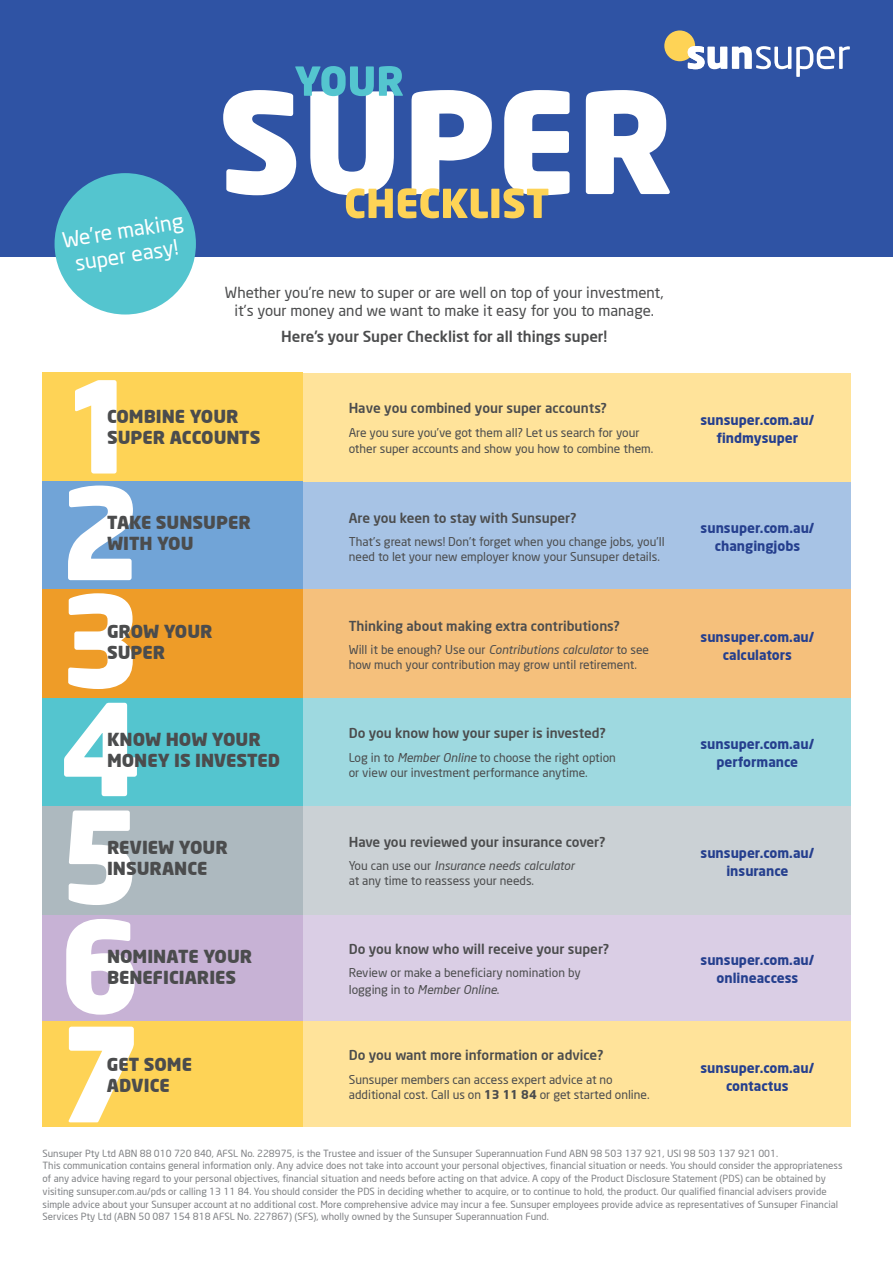
<style>
.page{position:relative;width:893px;height:1263px;background:#fff}
.page>*{position:absolute;margin:0;border:0;box-sizing:border-box;transform-origin:0 0}
.t1{font:21px/25.2px "Neo Sans";color:#fff;text-align:center}
.t2{font:900 17.55px/21.1px "Neo Sans";color:#4b4c4d}
.t3{font:15px/18px "Neo Sans";color:#4b4c4d;text-align:center}
.t4{font:500 15px "Neo Sans";color:#4b4c4d}
.t5{font:500 13.5px "Neo Sans";color:#4b4c4d}
.t6{font:700 13.5px/18px "Neo Sans";color:#253f8e;text-align:center}
.t7{font:12px/15px "Neo Sans";color:#4b4c4d}
.t8{font:9.75px/12.8px "Neo Sans";color:#808285}
.s1{font-style:italic}
.s2{font-weight:700}
</style>
<div class="page">
<div style="left:303px;top:1015px;width:547px;height:112px;background:#ffe39a"></div>
<div style="left:43px;top:1020px;width:260px;height:107px;background:#fed356"></div>
<svg style="left:69px;top:1027px;width:65px;height:95px"></svg>
<div style="left:303px;top:480px;width:547px;height:109px;background:#a7c3e5"></div>
<div style="left:303px;top:697px;width:547px;height:109px;background:#9ed9e0"></div>
<div style="left:303px;top:914px;width:547px;height:107px;background:#dacee5"></div>
<div style="left:303px;top:373px;width:547px;height:108px;background:#ffe39a"></div>
<div style="left:303px;top:589px;width:547px;height:108px;background:#f5c07c"></div>
<div style="left:303px;top:806px;width:547px;height:108px;background:#cbd1d5"></div>
<div style="left:0;top:0;width:893px;height:256px;background:#2f53a4"></div>
<div style="left:42px;top:481px;width:261px;height:108px;background:#71a4d7"></div>
<svg style="left:68px;top:485px;width:65px;height:95px"></svg>
<div style="left:42px;top:698px;width:261px;height:108px;background:#54c5cf"></div>
<svg style="left:64px;top:703px;width:73px;height:93px"></svg>
<div style="left:42px;top:914px;width:261px;height:107px;background:#c7b2d5"></div>
<svg style="left:66px;top:919px;width:69px;height:96px"></svg>
<div style="left:42px;top:373px;width:261px;height:108px;background:#fed356"></div>
<svg style="left:75px;top:380px;width:42px;height:93px"></svg>
<div style="left:42px;top:589px;width:261px;height:109px;background:#ee9c28"></div>
<svg style="left:68px;top:593px;width:65px;height:96px"></svg>
<div style="left:42px;top:806px;width:261px;height:108px;background:#adb9bf"></div>
<svg style="left:69px;top:810px;width:63px;height:95px"></svg>
<svg style="left:223px;top:90px;width:447px;height:105px;fill:#fff"></svg>
<svg style="left:346px;top:188px;width:202px;height:30px"></svg>
<svg style="left:295px;top:66px;width:108px;height:30px"></svg>
<div style="left:55px;top:173px;width:141px;height:141px;background:#54c5cf;border-radius:50%"></div>
<div style="left:664px;top:30px;width:31px;height:31px;background:#fed356;border-radius:50%"></div>
<svg style="left:688px;top:46px;width:162px;height:31px"></svg>
<p class="t1" style="left:61px;top:227px;width:123px;rotate:-9deg">We’re making super easy!</p>
<p class="t3" style="left:225px;top:283px;width:440px">Whether you’re new to super or are well on top of your investment, it’s your money and we want to make it easy for you to manage.</p>
<p class="t4" style="left:281px;top:327px;width:328px">Here’s your Super Checklist for all things super!</p>
<p class="t2" style="left:107px;top:406px;width:155px">COMBINE YOUR<br>SUPER ACCOUNTS</p>
<p class="t2" style="left:107px;top:511px;width:145px">TAKE SUNSUPER<br>WITH YOU</p>
<p class="t2" style="left:107px;top:620px;width:107px">GROW YOUR<br>SUPER</p>
<p class="t2" style="left:107px;top:728px;width:175px">KNOW HOW YOUR<br>MONEY IS INVESTED</p>
<p class="t2" style="left:107px;top:836px;width:122px">REVIEW YOUR<br>INSURANCE</p>
<p class="t2" style="left:107px;top:945px;width:147px">NOMINATE YOUR<br>BENEFICIARIES</p>
<p class="t2" style="left:107px;top:1053px;width:87px">GET SOME</p>
<p class="t2" style="left:107px;top:1074px;width:64px">ADVICE</p>
<p class="t5" style="left:349px;top:399px;width:260px">Have you combined your super accounts?</p>
<p class="t7" style="left:349px;top:424px;width:306px;line-height:16.5px">Are you sure you’ve got them all? Let us search for your other super accounts and show you how to combine them.</p>
<p class="t5" style="left:349px;top:509px;width:229px">Are you keen to stay with Sunsuper?</p>
<p class="t7" style="left:349px;top:534px;width:317px">That’s great news! Don’t forget when you change jobs, you’ll need to let your new employer know your Sunsuper details.</p>
<p class="t5" style="left:349px;top:617px;width:273px">Thinking about making extra contributions?</p>
<p class="t7" style="left:349px;top:642px;width:302px">Will it be enough? Use our <span class="s1">Contributions calculator</span> to see how much your contribution may grow until retirement.</p>
<p class="t5" style="left:349px;top:725px;width:258px">Do you know how your super is invested?</p>
<p class="t7" style="left:349px;top:750px;width:269px">Log in to <span class="s1">Member Online</span> to choose the right option or view our investment performance anytime.</p>
<p class="t5" style="left:349px;top:833px;width:258px">Have you reviewed your insurance cover?</p>
<p class="t7" style="left:349px;top:858px;width:227px">You can use our <span class="s1">Insurance needs calculator </span>at any time to reassess your needs.</p>
<p class="t5" style="left:349px;top:940px;width:262px">Do you know who will receive your super?</p>
<p class="t7" style="left:349px;top:964px;width:234px;line-height:16.5px">Review or make a beneficiary nomination by logging in to <span class="s1">Member Online</span>.</p>
<p class="t5" style="left:349px;top:1046px;width:256px">Do you want more information or advice?</p>
<p class="t7" style="left:349px;top:1071px;width:302px">Sunsuper members can access expert advice at no additional cost. Call us on <span class="s2">13 11 84</span> or get started online.</p>
<p class="t6" style="left:700px;top:410px;width:115px">sunsuper.com.au/ findmysuper</p>
<p class="t6" style="left:701px;top:519px;width:115px">sunsuper.com.au/ changingjobs</p>
<p class="t6" style="left:701px;top:627px;width:115px">sunsuper.com.au/ calculators</p>
<p class="t6" style="left:700px;top:735px;width:115px">sunsuper.com.au/ performance</p>
<p class="t6" style="left:701px;top:843px;width:115px">sunsuper.com.au/ insurance</p>
<p class="t6" style="left:701px;top:951px;width:115px">sunsuper.com.au/ onlineaccess</p>
<p class="t6" style="left:700px;top:1058px;width:115px">sunsuper.com.au/ contactus</p>
<p class="t8" style="left:43px;top:1146px;width:802px">Sunsuper Pty Ltd ABN 88 010 720 840, AFSL No. 228975, is the Trustee and issuer of the Sunsuper Superannuation Fund ABN 98 503 137 921, USI 98 503 137 921 001.<br>This communication contains general information only. Any advice does not take into account your personal objectives, financial situation or needs. You should consider the appropriateness of any advice having regard to your personal objectives, financial situation and needs before acting on that advice. A copy of the Product Disclosure Statement (PDS) can be obtained by visiting sunsuper.com.au/pds or calling 13 11 84. You should consider the PDS in deciding whether to acquire, or to continue to hold, the product. Our qualified financial advisers provide simple advice about your Sunsuper account at no additional cost. More comprehensive advice may incur a fee. Sunsuper employees provide advice as representatives of Sunsuper Financial Services Pty Ltd (ABN 50 087 154 818 AFSL No. 227867) (SFS), wholly owned by the Sunsuper Superannuation Fund.</p>
</div>
